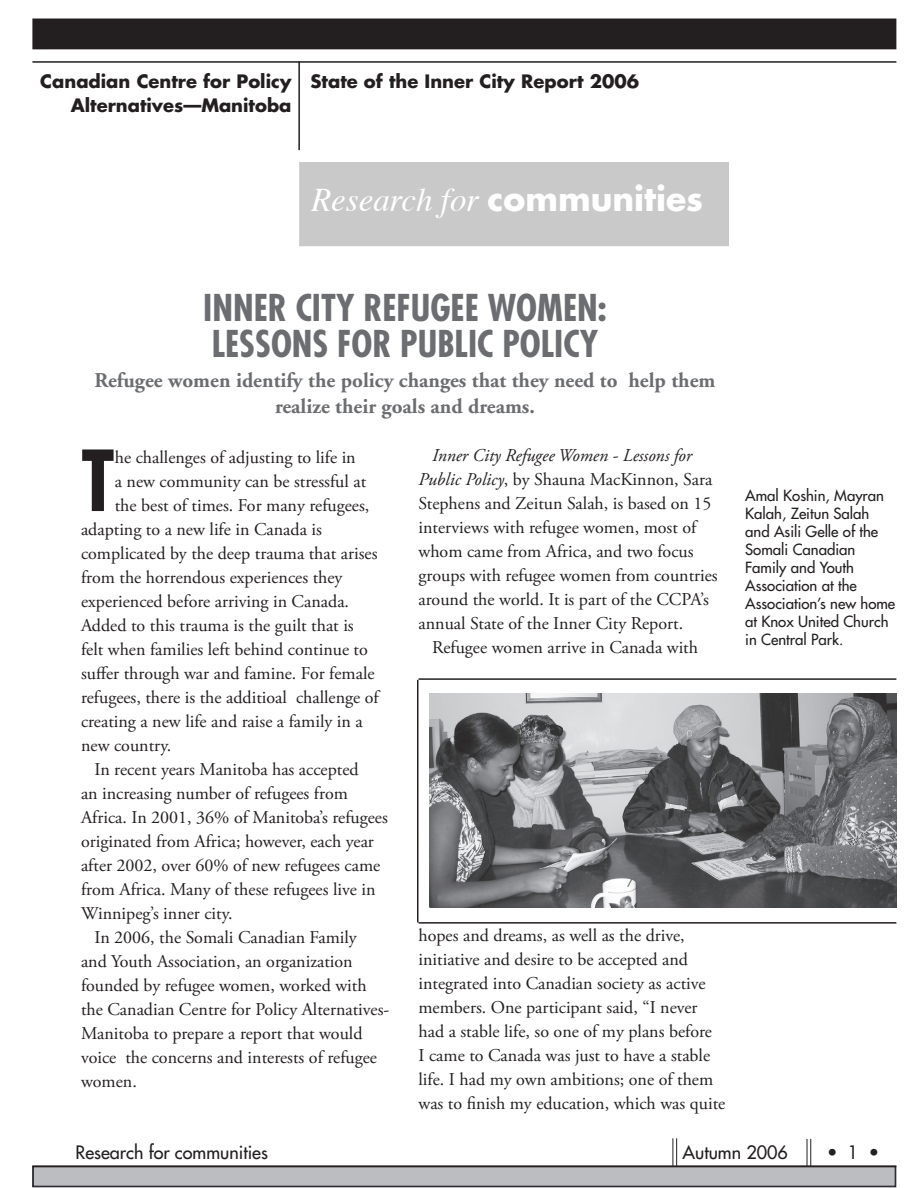
<style>
.page{position:relative;width:918px;height:1188px;background:#fff}
.page>*{position:absolute;margin:0;border:0;box-sizing:border-box;transform-origin:0 0}
.t1{font:700 condensed 81.6px "Futura";color:#231f20}
.t2{font:700 condensed 36px/36px "Futura";color:#6c6d70}
.t3{font:italic 33px "Times";color:#fff}
.t4{font:700 21px/25.2px "Adobe Garamond";color:#6c6d70;text-align:center}
.t5{font:18px/24px "Adobe Garamond Pro";color:#231f20}
.t6{font:700 18px/24px "Futura";color:#231f20;text-align:right}
.t7{font:18px "Futura";color:#231f20}
.t8{font:15px/18px "Futura";color:#231f20}
.s1{font-family:"Futura";font-weight:700;font-style:normal}
.s2{font-style:italic}
</style>
<div class="page">
<hr style="left:32px;top:1166px;width:864px;height:1px;background:#231f20">
<svg style="left:33px;top:1138px;width:863px;height:49px"></svg>
<div style="left:33px;top:19px;width:863px;height:30px;background:#231f20"></div>
<hr style="left:32px;top:61px;width:864px;height:2px;background:#231f20">
<div style="left:300px;top:163px;width:428px;height:82px;background:#cac9c9"></div>
<hr style="left:298px;top:61px;width:2px;height:89px;background:#231f20">
<hr style="left:419px;top:678px;width:477px;height:2px;background:#231f20">
<hr style="left:417px;top:680px;width:1px;height:242px;background:#231f20">
<hr style="left:419px;top:922px;width:477px;height:2px;background:#231f20">
<img style="left:429px;top:694px;width:467px;height:213px">
<p class="t6" style="left:40px;top:69px;width:253px">Canadian Centre for Policy<br>Alternatives—Manitoba</p>
<p class="t6" style="left:310px;top:69px;width:330px">State of the Inner City Report 2006</p>
<h3 class="t3" style="left:311px;top:170px;width:394px">Research for <span class="s1">communities</span></h3>
<h2 class="t2" style="left:203px;top:289px;width:405px">INNER CITY REFUGEE WOMEN:<br>LESSONS FOR PUBLIC POLICY</h2>
<p class="t4" style="left:94px;top:369px;width:623px">Refugee women identify the policy changes that they need to help them realize their goals and dreams.</p>
<h1 class="t1" style="left:81px;top:428px;width:35px">T</h1>
<p class="t5" style="left:115px;top:446px;width:242px">he challenges of adjusting to life in</p>
<p class="t5" style="left:418px;top:444px;width:301px;text-indent:14px"><span class="s2">Inner City Refugee Women - Lessons for Public Policy</span>, by Shauna MacKinnon, Sara Stephens and Zeitun Salah, is based on 15 interviews with refugee women, most of whom came from Africa, and two focus groups with refugee women from countries around the world. It is part of the CCPA’s annual State of the Inner City Report.</p>
<p class="t5" style="left:432px;top:636px;width:268px">Refugee women arrive in Canada with</p>
<p class="t5" style="left:115px;top:470px;width:253px">a new community can be stressful at</p>
<p class="t5" style="left:115px;top:494px;width:256px">the best of times. For many refugees,</p>
<p class="t5" style="left:81px;top:518px;width:242px">adapting to a new life in Canada is</p>
<p class="t5" style="left:81px;top:542px;width:298px">complicated by the deep trauma that arises</p>
<p class="t5" style="left:81px;top:566px;width:263px">from the horrendous experiences they</p>
<p class="t5" style="left:81px;top:590px;width:270px">experienced before arriving in Canada.</p>
<p class="t5" style="left:81px;top:614px;width:274px">Added to this trauma is the guilt that is</p>
<p class="t5" style="left:81px;top:638px;width:288px">felt when families left behind continue to</p>
<p class="t5" style="left:81px;top:662px;width:295px">suffer through war and famine. For female</p>
<p class="t5" style="left:81px;top:686px;width:299px">refugees, there is the additioal challenge of</p>
<p class="t5" style="left:81px;top:710px;width:283px">creating a new life and raise a family in a</p>
<p class="t5" style="left:81px;top:734px;width:92px">new country.</p>
<p class="t5" style="left:94px;top:758px;width:266px">In recent years Manitoba has accepted</p>
<p class="t5" style="left:81px;top:782px;width:268px">an increasing number of refugees from</p>
<p class="t5" style="left:81px;top:806px;width:308px">Africa. In 2001, 36% of Manitoba’s refugees</p>
<p class="t5" style="left:81px;top:830px;width:294px">originated from Africa; however, each year</p>
<p class="t5" style="left:81px;top:854px;width:301px">after 2002, over 60% of new refugees came</p>
<p class="t5" style="left:81px;top:878px;width:296px">from Africa. Many of these refugees live in</p>
<p class="t5" style="left:81px;top:902px;width:153px">Winnipeg’s inner city.</p>
<p class="t5" style="left:94px;top:926px;width:264px">In 2006, the Somali Canadian Family</p>
<p class="t5" style="left:81px;top:950px;width:273px">and Youth Association, an organization</p>
<p class="t5" style="left:81px;top:974px;width:287px">founded by refugee women, worked with</p>
<p class="t5" style="left:81px;top:998px;width:310px">the Canadian Centre for Policy Alternatives-</p>
<p class="t5" style="left:81px;top:1022px;width:283px">Manitoba to prepare a report that would</p>
<p class="t5" style="left:81px;top:1046px;width:298px">voice the concerns and interests of refugee</p>
<p class="t5" style="left:81px;top:1070px;width:57px">women.</p>
<p class="t5" style="left:418px;top:924px;width:308px">hopes and dreams, as well as the drive, initiative and desire to be accepted and integrated into Canadian society as active members. One participant said, “I never had a stable life, so one of my plans before<br>I came to Canada was just to have a stable life. I had my own ambitions; one of them was to finish my education, which was quite</p>
<p class="t8" style="left:745px;top:486px;width:152px">Amal Koshin, Mayran<br>Kalah, Zeitun Salah and Asili Gelle of the<br>Somali Canadian<br>Family and Youth<br>Association at the<br>Association’s new home at Knox United Church in Central Park.</p>
<p class="t7" style="left:76px;top:1141px;width:194px">Research for communities</p>
<p class="t7" style="left:683px;top:1141px;width:107px">Autumn 2006</p>
<p class="t7" style="left:827px;top:1141px;width:54px">• 1 •</p>
</div>
